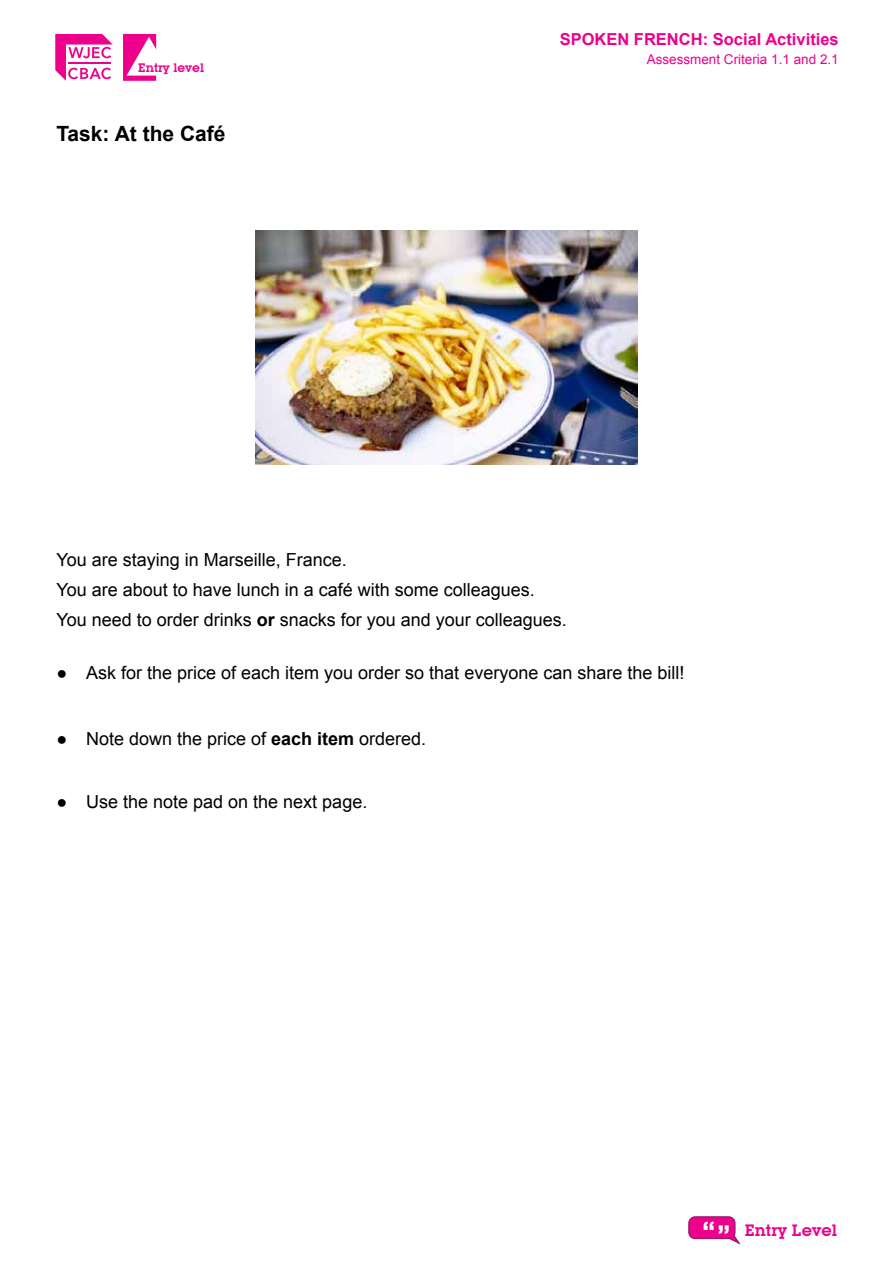
<style>
.page{position:relative;width:893px;height:1263px;background:#fff}
.page>*{position:absolute;margin:0;border:0;box-sizing:border-box;transform-origin:0 0}
.t1{font:700 21px "Arial";color:#000}
.t2{font:18px/30px "Arial";color:#000}
.t3{font:700 16.5px "Arial";color:#ec008c}
.t4{font:16.2px "Lubalin Graph IT Cby BT Demi HAT";color:#ec008c}
.t5{font:13.5px "Arial";color:#ec008c}
.t6{font:12.15px "Lubalin Graph IT Cby BT Demi HAT";color:#ec008c}
.s1{font-weight:700}
</style>
<div class="page">
<svg style="left:123px;top:34px;width:33px;height:47px"></svg>
<svg style="left:55px;top:34px;width:58px;height:47px"></svg>
<svg style="left:689px;top:1216px;width:51px;height:28px"></svg>
<img style="left:255px;top:231px;width:383px;height:234px">
<p class="t6" style="left:138px;top:60px;width:67px">Entry level</p>
<p class="t1" style="left:56px;top:119px;width:171px">Task: At the Café</p>
<p class="t3" style="left:560px;top:28px;width:281px">SPOKEN FRENCH: Social Activities</p>
<p class="t5" style="left:647px;top:50px;width:194px">Assessment Criteria 1.1 and 2.1</p>
<p class="t2" style="left:56px;top:545px;width:512px">You are staying in Marseille, France.<br>You are about to have lunch in a café with some colleagues.<br>You need to order drinks <span class="s1">or</span> snacks for you and your colleagues.</p>
<p class="t2" style="left:56px;top:657px;width:630px">● Ask for the price of each item you order so that everyone can share the bill!</p>
<p class="t2" style="left:56px;top:723px;width:371px">● Note down the price of <span class="s1">each item</span> ordered.</p>
<p class="t2" style="left:56px;top:786px;width:312px">● Use the note pad on the next page.</p>
<p class="t4" style="left:745px;top:1220px;width:94px">Entry Level</p>
</div>
